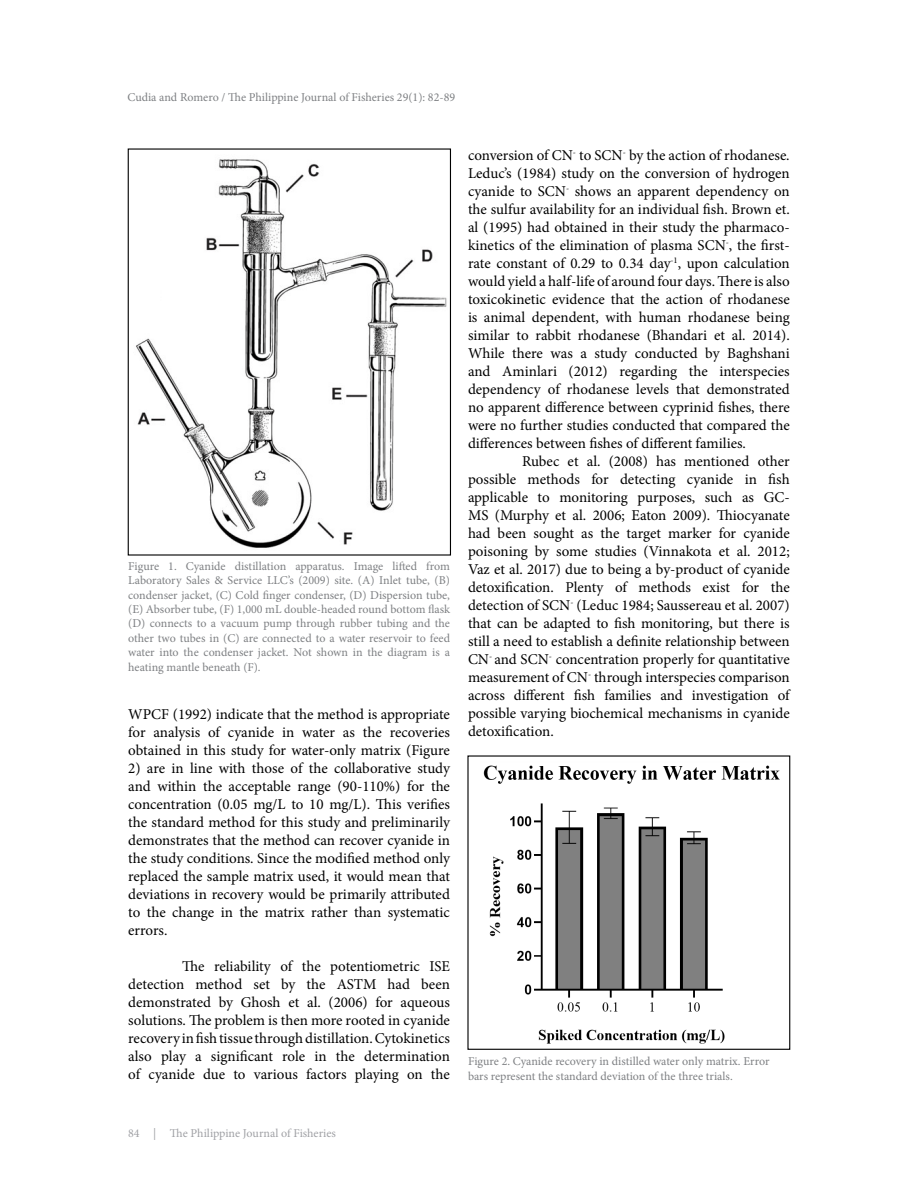
<style>
.page{position:relative;width:918px;height:1188px;background:#fff}
.page>*{position:absolute;margin:0;border:0;box-sizing:border-box;transform-origin:0 0}
.t1{font:15px/18px "Minion Pro";color:#000;text-align:justify}
.t2{font:12px/14.4px "Minion Pro";color:#7e8083;text-align:justify}
.t3{font:12px "Minion Pro";color:#a0a1a5}
</style>
<div class="page">
<img style="left:136px;top:159px;width:311px;height:389px">
<div style="left:128px;top:148px;width:323px;height:408px;border:1px solid #000"></div>
<img style="left:483px;top:765px;width:297px;height:279px">
<div style="left:467px;top:755px;width:323px;height:295px;border:1px solid #000"></div>
<p class="t2" style="left:128px;top:90px;width:329px">Cudia and Romero / The Philippine Journal of Fisheries 29(1): 82-89</p>
<p class="t2" style="left:128px;top:559px;width:323px">Figure 1. Cyanide distillation apparatus. Image lifted from Laboratory Sales &amp; Service LLC’s (2009) site. (A) Inlet tube, (B) condenser jacket, (C) Cold finger condenser, (D) Dispersion tube, (E) Absorber tube, (F) 1,000 mL double-headed round bottom flask (D) connects to a vacuum pump through rubber tubing and the other two tubes in (C) are connected to a water reservoir to feed water into the condenser jacket. Not shown in the diagram is a heating mantle beneath (F).</p>
<p class="t1" style="left:128px;top:705px;width:323px">WPCF (1992) indicate that the method is appropriate for analysis of cyanide in water as the recoveries obtained in this study for water-only matrix (Figure</p>
<p class="t1" style="left:128px;top:759px;width:323px">2) are in line with those of the collaborative study and within the acceptable range (90-110%) for the concentration (0.05 mg/L to 10 mg/L). This verifies the standard method for this study and preliminarily demonstrates that the method can recover cyanide in the study conditions. Since the modified method only replaced the sample matrix used, it would mean that deviations in recovery would be primarily attributed to the change in the matrix rather than systematic errors.</p>
<p class="t1" style="left:128px;top:957px;width:323px;text-indent:54px">The reliability of the potentiometric ISE detection method set by the ASTM had been demonstrated by Ghosh et al. (2006) for aqueous solutions. The problem is then more rooted in cyanide recovery in fish tissue through distillation. Cytokinetics also play a significant role in the determination of cyanide due to various factors playing on the</p>
<p class="t1" style="left:468px;top:146px;width:323px">conversion of CN<sup>-</sup> to SCN<sup>-</sup> by the action of rhodanese.<br>Leduc’s (1984) study on the conversion of hydrogen cyanide to SCN<sup>-</sup> shows an apparent dependency on the sulfur availability for an individual fish. Brown et. al (1995) had obtained in their study the pharmaco&shy;kinetics of the elimination of plasma SCN<sup>-</sup>, the first&shy;rate constant of 0.29 to 0.34 day<sup>-1</sup>, upon calculation would yield a half-life of around four days. There is also toxicokinetic evidence that the action of rhodanese is animal dependent, with human rhodanese being similar to rabbit rhodanese (Bhandari et al. 2014).<br>While there was a study conducted by Baghshani and Aminlari (2012) regarding the interspecies dependency of rhodanese levels that demonstrated no apparent difference between cyprinid fishes, there were no further studies conducted that compared the differences between fishes of different families.</p>
<p class="t1" style="left:468px;top:452px;width:323px;text-indent:54px">Rubec et al. (2008) has mentioned other possible methods for detecting cyanide in fish applicable to monitoring purposes, such as GC-MS (Murphy et al. 2006; Eaton 2009). Thiocyanate had been sought as the target marker for cyanide poisoning by some studies (Vinnakota et al. 2012; Vaz et al. 2017) due to being a by-product of cyanide detoxification. Plenty of methods exist for the detection of SCN<sup>-</sup> (Leduc 1984; Saussereau et al. 2007) that can be adapted to fish monitoring, but there is still a need to establish a definite relationship between CN<sup>-</sup> and SCN<sup>-</sup> concentration properly for quantitative measurement of CN<sup>-</sup> through interspecies comparison across different fish families and investigation of possible varying biochemical mechanisms in cyanide detoxification.</p>
<p class="t2" style="left:468px;top:1054px;width:303px">Figure 2. Cyanide recovery in distilled water only matrix. Error bars represent the standard deviation of the three trials.</p>
<p class="t3" style="left:128px;top:1125px;width:209px">84 | The Philippine Journal of Fisheries</p>
</div>
